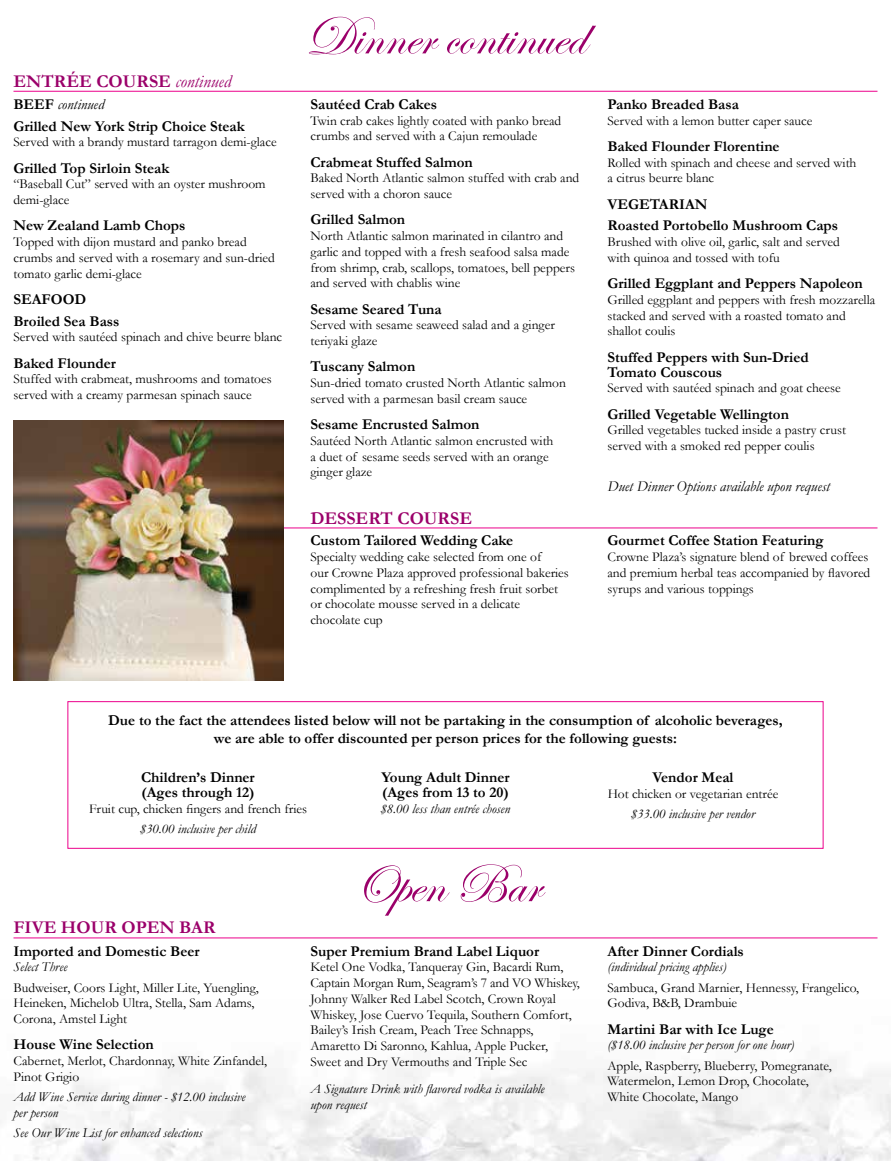
<style>
.page{position:relative;width:891px;height:1161px;background:#fff}
.page>*{position:absolute;margin:0;border:0;box-sizing:border-box;transform-origin:0 0}
.t1{font:55.5px "Edwardian Script ITC";color:#9b006a}
.t2{font:700 18px "Garamond";color:#9b006a}
.t3{font:700 15px/21.8px "Garamond";color:#000}
.t4{font:italic 15px "Garamond";color:#000}
.t5{font:13.5px/15.8px "Garamond";color:#000}
.t6{font:italic 13.5px/15.8px "Garamond";color:#000}
.s1{font-weight:400;font-style:italic}
</style>
<div class="page">
<hr style="left:14px;top:91px;width:864px;height:1px;background:#ec008c">
<hr style="left:14px;top:528px;width:864px;height:1px;background:#ec008c">
<hr style="left:14px;top:938px;width:864px;height:1px;background:#ec008c">
<div style="left:68px;top:701px;width:756px;height:148px;border:1px solid #ec008c"></div>
<img style="left:14px;top:421px;width:270px;height:260px">
<h2 class="t2" style="left:14px;top:69px;width:219px">ENTRÉE COURSE <span class="s1">continued</span></h2>
<p class="t3" style="left:14px;top:93px;width:233px">BEEF <span class="s1">continued<br></span>Grilled New York Strip Choice Steak</p>
<p class="t5" style="left:14px;top:134px;width:265px">Served with a brandy mustard tarragon demi-glace</p>
<p class="t3" style="left:14px;top:157px;width:157px">Grilled Top Sirloin Steak</p>
<p class="t5" style="left:14px;top:176px;width:254px">“Baseball Cut” served with an oyster mushroom demi-glace</p>
<p class="t3" style="left:14px;top:215px;width:173px">New Zealand Lamb Chops</p>
<p class="t5" style="left:14px;top:234px;width:263px">Topped with dijon mustard and panko bread crumbs and served with a rosemary and sun-dried tomato garlic demi-glace</p>
<p class="t3" style="left:14px;top:288px;width:107px">SEAFOOD<br>Broiled Sea Bass</p>
<p class="t5" style="left:14px;top:329px;width:270px">Served with sautéed spinach and chive beurre blanc</p>
<p class="t3" style="left:14px;top:352px;width:104px">Baked Flounder</p>
<p class="t5" style="left:14px;top:371px;width:260px">Stuffed with crabmeat, mushrooms and tomatoes served with a creamy parmesan spinach sauce</p>
<h1 class="t1" style="left:305px;top:6px;width:282px">Dinner continued</h1>
<p class="t3" style="left:310px;top:93px;width:128px">Sautéed Crab Cakes</p>
<p class="t5" style="left:310px;top:112px;width:252px">Twin crab cakes lightly coated with panko bread crumbs and served with a Cajun remoulade</p>
<p class="t3" style="left:310px;top:151px;width:164px">Crabmeat Stuffed Salmon</p>
<p class="t5" style="left:310px;top:170px;width:270px">Baked North Atlantic salmon stuffed with crab and served with a choron sauce</p>
<p class="t3" style="left:310px;top:209px;width:96px">Grilled Salmon</p>
<p class="t5" style="left:310px;top:228px;width:266px">North Atlantic salmon marinated in cilantro and garlic and topped with a fresh seafood salsa made from shrimp, crab, scallops, tomatoes, bell peppers and served with chablis wine</p>
<p class="t3" style="left:310px;top:298px;width:133px">Sesame Seared Tuna</p>
<p class="t5" style="left:310px;top:317px;width:246px">Served with sesame seaweed salad and a ginger teriyaki glaze</p>
<p class="t3" style="left:310px;top:356px;width:106px">Tuscany Salmon</p>
<p class="t5" style="left:310px;top:375px;width:257px">Sun-dried tomato crusted North Atlantic salmon served with a parmesan basil cream sauce</p>
<p class="t3" style="left:310px;top:414px;width:170px">Sesame Encrusted Salmon</p>
<p class="t5" style="left:310px;top:432px;width:244px">Sautéed North Atlantic salmon encrusted with a duet of sesame seeds served with an orange ginger glaze</p>
<h2 class="t2" style="left:310px;top:506px;width:163px">DESSERT COURSE</h2>
<p class="t3" style="left:310px;top:530px;width:204px">Custom Tailored Wedding Cake</p>
<p class="t5" style="left:310px;top:549px;width:260px">Specialty wedding cake selected from one of<br>our Crowne Plaza approved professional bakeries complimented by a refreshing fresh fruit sorbet or chocolate mousse served in a delicate chocolate cup</p>
<p class="t3" style="left:608px;top:93px;width:133px">Panko Breaded Basa</p>
<p class="t5" style="left:608px;top:112px;width:207px">Served with a lemon butter caper sauce</p>
<p class="t3" style="left:608px;top:135px;width:174px">Baked Flounder Florentine</p>
<p class="t5" style="left:608px;top:154px;width:251px">Rolled with spinach and cheese and served with a citrus beurre blanc</p>
<p class="t3" style="left:608px;top:193px;width:232px">VEGETARIAN<br>Roasted Portobello Mushroom Caps</p>
<p class="t5" style="left:608px;top:234px;width:234px">Brushed with olive oil, garlic, salt and served with quinoa and tossed with tofu</p>
<p class="t3" style="left:608px;top:273px;width:257px">Grilled Eggplant and Peppers Napoleon</p>
<p class="t5" style="left:608px;top:291px;width:269px">Grilled eggplant and peppers with fresh mozzarella stacked and served with a roasted tomato and shallot coulis</p>
<p class="t3" style="left:608px;top:349px;width:203px;line-height:15px">Stuffed Peppers with Sun-Dried<br>Tomato Couscous</p>
<p class="t5" style="left:608px;top:380px;width:235px">Served with sautéed spinach and goat cheese</p>
<p class="t3" style="left:608px;top:403px;width:183px">Grilled Vegetable Wellington</p>
<p class="t5" style="left:608px;top:422px;width:240px">Grilled vegetables tucked inside a pastry crust served with a smoked red pepper coulis</p>
<p class="t4" style="left:608px;top:476px;width:224px">Duet Dinner Options available upon request</p>
<p class="t3" style="left:608px;top:530px;width:218px">Gourmet Coffee Station Featuring</p>
<p class="t5" style="left:608px;top:549px;width:264px">Crowne Plaza’s signature blend of brewed coffees and premium herbal teas accompanied by flavored syrups and various toppings</p>
<p class="t3" style="left:108px;top:712px;width:676px;line-height:18px;text-align:center">Due to the fact the attendees listed below will not be partaking in the consumption of alcoholic beverages, we are able to offer discounted per person prices for the following guests:</p>
<p class="t3" style="left:141px;top:770px;width:115px;line-height:15px">Children’s Dinner (Ages through 12)</p>
<p class="t5" style="left:89px;top:800px;width:220px">Fruit cup, chicken fingers and french fries</p>
<p class="t6" style="left:140px;top:820px;width:117px">$30.00 inclusive per child</p>
<h2 class="t2" style="left:14px;top:915px;width:204px">FIVE HOUR OPEN BAR</h2>
<p class="t3" style="left:381px;top:770px;width:130px;line-height:15px">Young Adult Dinner (Ages from 13 to 20)</p>
<p class="t6" style="left:381px;top:800px;width:131px">$8.00 less than entrée chosen</p>
<h1 class="t1" style="left:351px;top:854px;width:191px">Open Bar</h1>
<p class="t3" style="left:14px;top:940px;width:188px">Imported and Domestic Beer</p>
<p class="t6" style="left:14px;top:959px;width:55px">Select Three</p>
<p class="t5" style="left:14px;top:979px;width:247px">Budweiser, Coors Light, Miller Lite, Yuengling,<br>Heineken, Michelob Ultra, Stella, Sam Adams,<br>Corona, Amstel Light</p>
<p class="t3" style="left:14px;top:1034px;width:142px">House Wine Selection</p>
<p class="t5" style="left:14px;top:1053px;width:255px">Cabernet, Merlot, Chardonnay, White Zinfandel,<br>Pinot Grigio</p>
<p class="t6" style="left:14px;top:1089px;width:234px">Add Wine Service during dinner - $12.00 inclusive per person</p>
<p class="t6" style="left:14px;top:1125px;width:190px">See Our Wine List for enhanced selections</p>
<p class="t3" style="left:310px;top:940px;width:230px">Super Premium Brand Label Liquor</p>
<p class="t5" style="left:310px;top:959px;width:271px">Ketel One Vodka, Tanqueray Gin, Bacardi Rum, Captain Morgan Rum, Seagram’s 7 and VO Whiskey, Johnny Walker Red Label Scotch, Crown Royal Whiskey, Jose Cuervo Tequila, Southern Comfort, Bailey’s Irish Cream, Peach Tree Schnapps, Amaretto Di Saronno, Kahlua, Apple Pucker, Sweet and Dry Vermouths and Triple Sec</p>
<p class="t6" style="left:310px;top:1081px;width:235px">A Signature Drink with flavored vodka is available upon request</p>
<p class="t3" style="left:653px;top:766px;width:82px">Vendor Meal</p>
<p class="t5" style="left:608px;top:785px;width:172px">Hot chicken or vegetarian entrée</p>
<p class="t6" style="left:631px;top:805px;width:125px">$33.00 inclusive per vendor</p>
<p class="t3" style="left:608px;top:940px;width:138px">After Dinner Cordials</p>
<p class="t6" style="left:608px;top:959px;width:120px">(individual pricing applies)</p>
<p class="t5" style="left:608px;top:979px;width:253px">Sambuca, Grand Marnier, Hennessy, Frangelico,<br>Godiva, B&amp;B, Drambuie</p>
<p class="t3" style="left:608px;top:1018px;width:168px">Martini Bar with Ice Luge</p>
<p class="t6" style="left:608px;top:1037px;width:188px">($18.00 inclusive per person for one hour)</p>
<p class="t5" style="left:608px;top:1057px;width:226px">Apple, Raspberry, Blueberry, Pomegranate,<br>Watermelon, Lemon Drop, Chocolate,<br>White Chocolate, Mango</p>
</div>
